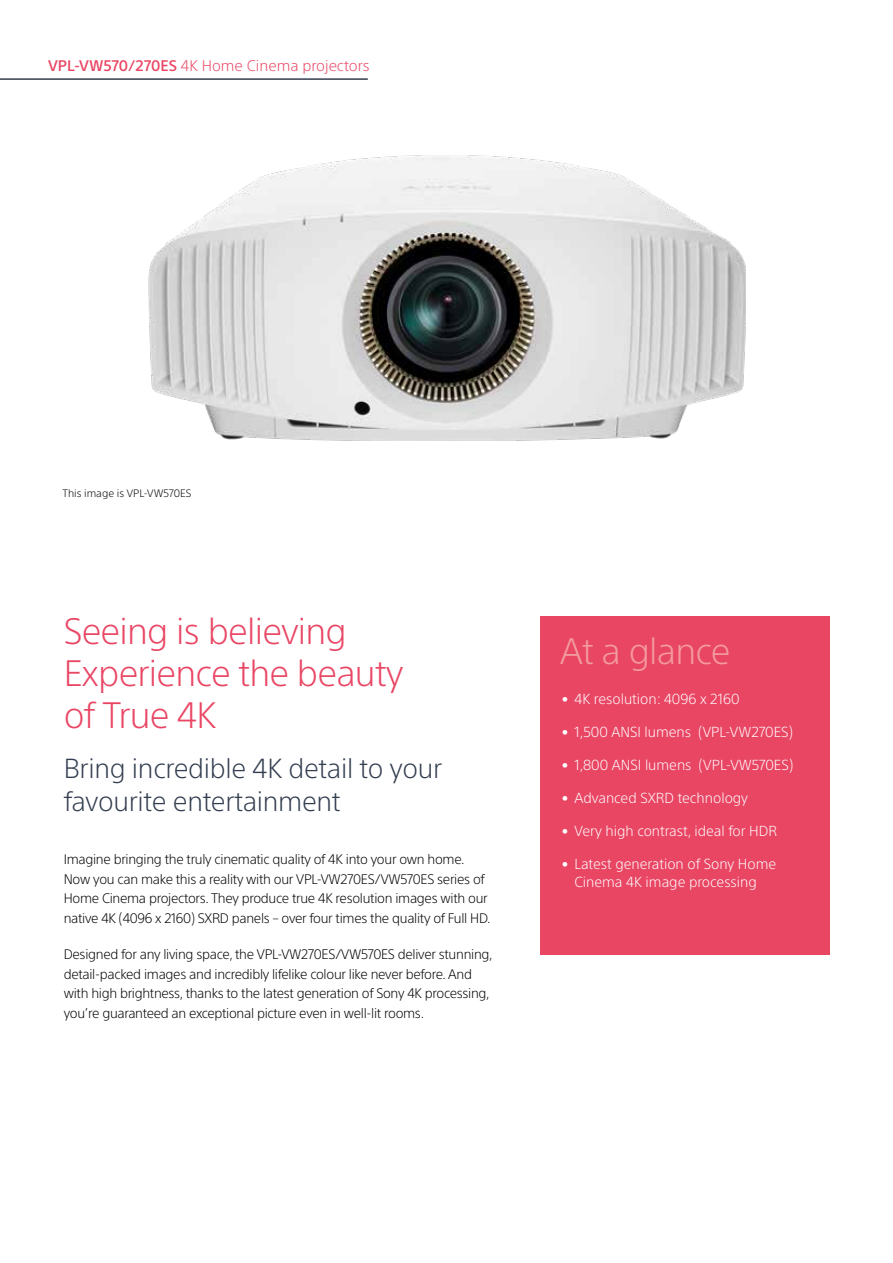
<style>
.page{position:relative;width:893px;height:1263px;background:#fff}
.page>*{position:absolute;margin:0;border:0;box-sizing:border-box;transform-origin:0 0}
.t1{font:300 36px/42px "SST Std";letter-spacing:-.02em;color:#e94664}
.t2{font:300 36px "SST Std";letter-spacing:-.02em;color:#f39ba0}
.t3{font:300 27px/33px "SST Std";letter-spacing:-.01em;color:#333e50}
.t4{font:300 15px "SST Std";color:#e94664}
.t5{font:300 14.25px/18px "SST Std";color:#fff;text-align:center}
.t6{font:300 13.5px/19.5px "SST Std";letter-spacing:-.02em;color:#000}
.t7{font:300 10.5px "SST Pro";color:#000}
.s1{font-weight:500}
</style>
<div class="page">
<img style="left:149px;top:156px;width:597px;height:285px">
<hr style="left:0;top:78px;width:368px;height:2px;background:#333e50">
<div style="left:540px;top:616px;width:289px;height:338px;background:#e94664"></div>
<p class="t4" style="left:48px;top:56px;width:323px"><span class="s1">VPL-VW570/270ES</span> 4K Home Cinema projectors</p>
<p class="t7" style="left:62px;top:487px;width:130px">This image is VPL-VW570ES</p>
<h1 class="t1" style="left:64px;top:609px;width:341px">Seeing is believing<br>Experience the beauty of True 4K</h1>
<h2 class="t3" style="left:64px;top:751px;width:380px">Bring incredible 4K detail to your favourite entertainment</h2>
<p class="t6" style="left:64px;top:849px;width:428px">Imagine bringing the truly cinematic quality of 4K into your own home.<br>Now you can make this a reality with our VPL-VW270ES/VW570ES series of Home Cinema projectors. They produce true 4K resolution images with our native 4K (4096 x 2160) SXRD panels – over four times the quality of Full HD.</p>
<p class="t6" style="left:64px;top:944px;width:430px">Designed for any living space, the VPL-VW270ES/VW570ES deliver stunning, detail-packed images and incredibly lifelike colour like never before. And with high brightness, thanks to the latest generation of Sony 4K processing, you’re guaranteed an exceptional picture even in well-lit rooms.</p>
<h1 class="t2" style="left:560px;top:630px;width:172px">At a glance</h1>
<p class="t5" style="left:562px;top:690px;width:179px">• 4K resolution: 4096 x 2160</p>
<p class="t5" style="left:562px;top:723px;width:233px">• 1,500 ANSI lumens (VPL-VW270ES)</p>
<p class="t5" style="left:562px;top:756px;width:233px">• 1,800 ANSI lumens (VPL-VW570ES)</p>
<p class="t5" style="left:562px;top:789px;width:188px">• Advanced SXRD technology</p>
<p class="t5" style="left:562px;top:821px;width:217px">• Very high contrast, ideal for HDR</p>
<p class="t5" style="left:562px;top:854px;width:216px">• Latest generation of Sony Home<br>Cinema 4K image processing</p>
</div>
